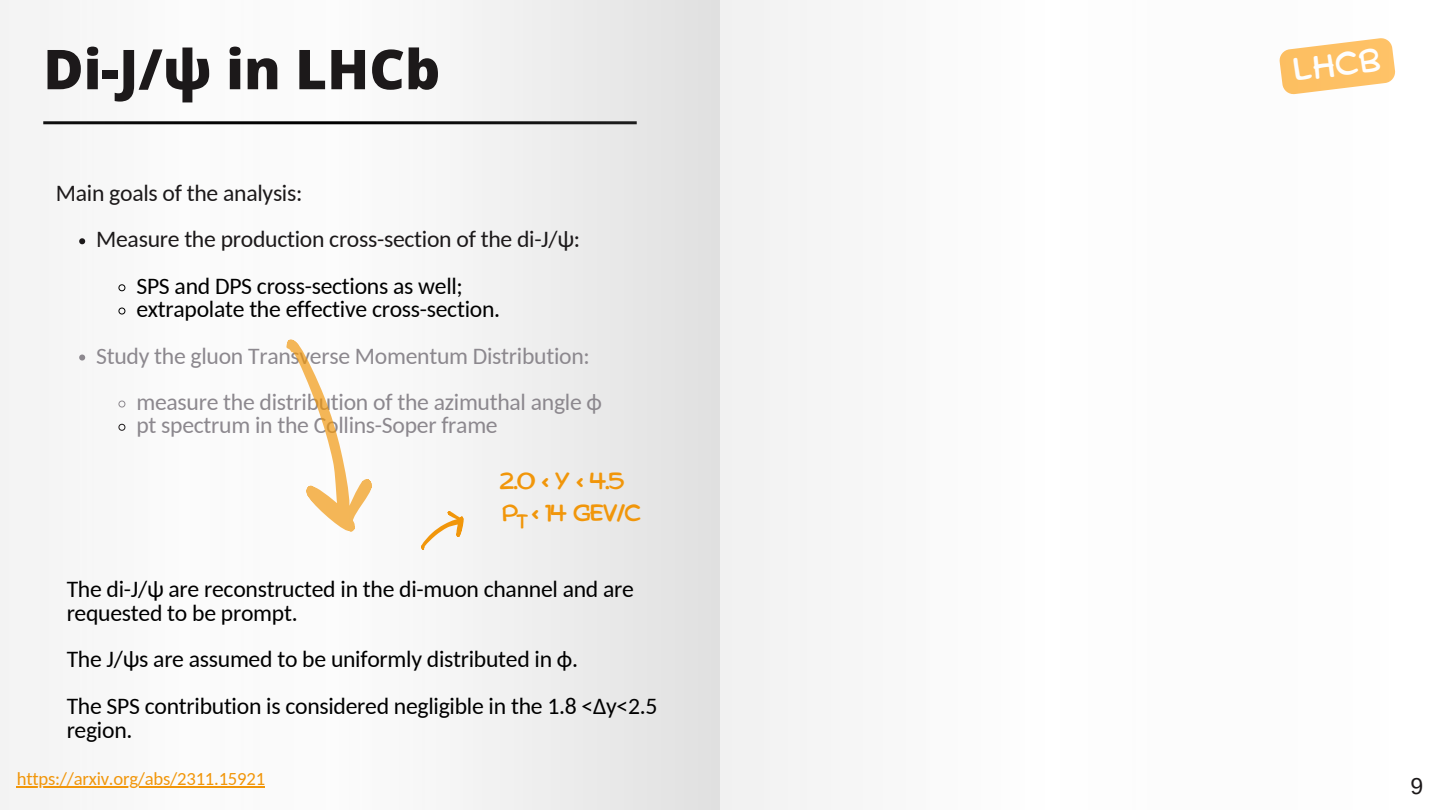
<style>
.page{position:relative;width:1440px;height:810px;background:#fff}
.page>*{position:absolute;margin:0;border:0;box-sizing:border-box;transform-origin:0 0}
.t1{font:800 55px "Open Sans";color:#1c191a}
.t2{font:32px "Comica";color:#fff}
.t3{font:23.7px/23.4px "Carlito";letter-spacing:-.01em;color:#000}
.t4{font:23.7px "Carlito";letter-spacing:-.01em;color:#8c888e}
.t5{font:23.7px "Carlito";letter-spacing:-.01em;color:#1c191a}
.t6{font:23.1px "Comica";color:#f1960a}
.t7{font:23px "Arimo";color:#1c191a}
.t8{font:19.1px "Comica";color:#f1960a}
.t9{font:18.7px "Carlito";letter-spacing:-.01em;color:#f1960a}
</style>
<div class="page">
<div style="left:0;top:0;width:720px;height:810px;background:linear-gradient(to right,#fdfdfd,#e8e8e8)"></div>
<svg style="left:79px;top:238px;width:6px;height:6px"></svg>
<svg style="left:118px;top:284px;width:8px;height:8px"></svg>
<svg style="left:118px;top:307px;width:8px;height:8px"></svg>
<svg style="left:79px;top:355px;width:6px;height:6px"></svg>
<svg style="left:118px;top:400px;width:8px;height:8px"></svg>
<svg style="left:118px;top:423px;width:8px;height:8px"></svg>
<svg style="left:286px;top:339px;width:86px;height:193px"></svg>
<svg style="left:421px;top:511px;width:43px;height:39px"></svg>
<hr style="left:17px;top:787px;width:248px;height:1px;background:#f1960a">
<p class="t1" style="left:43px;top:31px;width:399px">Di-J/ψ in LHCb</p>
<h1 class="t2" style="left:1292px;top:55px;width:89px;rotate:-7deg">LHCb</h1>
<h4 class="t5" style="left:56px;top:183px;width:248px">Main goals of the analysis:</h4>
<p class="t5" style="left:96px;top:230px;width:486px">Measure the production cross-section of the di-J/ψ:</p>
<p class="t3" style="left:136px;top:276px;width:328px">SPS and DPS cross-sections as well;</p>
<p class="t3" style="left:136px;top:299px;width:365px">extrapolate the effective cross-section.</p>
<p class="t4" style="left:96px;top:346px;width:495px">Study the gluon Transverse Momentum Distribution:</p>
<p class="t4" style="left:136px;top:392px;width:467px">measure the distribution of the azimuthal angle ϕ</p>
<p class="t4" style="left:136px;top:416px;width:363px">pt spectrum in the Collins-Soper frame</p>
<p class="t6" style="left:499px;top:471px;width:127px">2.0 &lt; Y &lt; 4.5</p>
<h4 class="t6" style="left:502px;top:503px;width:18px">P</h4>
<h4 class="t8" style="left:516px;top:512px;width:14px">T</h4>
<h4 class="t6" style="left:531px;top:503px;width:112px">&lt; 14 GEV/C</h4>
<h4 class="t3" style="left:67px;top:580px;width:569px">The di-J/ψ are reconstructed in the di-muon channel and are requested to be prompt.</h4>
<h2 class="t3" style="left:67px;top:650px;width:513px">The J/ψs are assumed to be uniformly distributed in ϕ.</h2>
<p class="t3" style="left:67px;top:697px;width:592px">The SPS contribution is considered negligible in the 1.8 &lt;Δy&lt;2.5 region.</p>
<h3 class="t9" style="left:17px;top:771px;width:250px">https://arxiv.org/abs/2311.15921</h3>
<h3 class="t7" style="left:1410px;top:773px;width:14px">9</h3>
</div>
